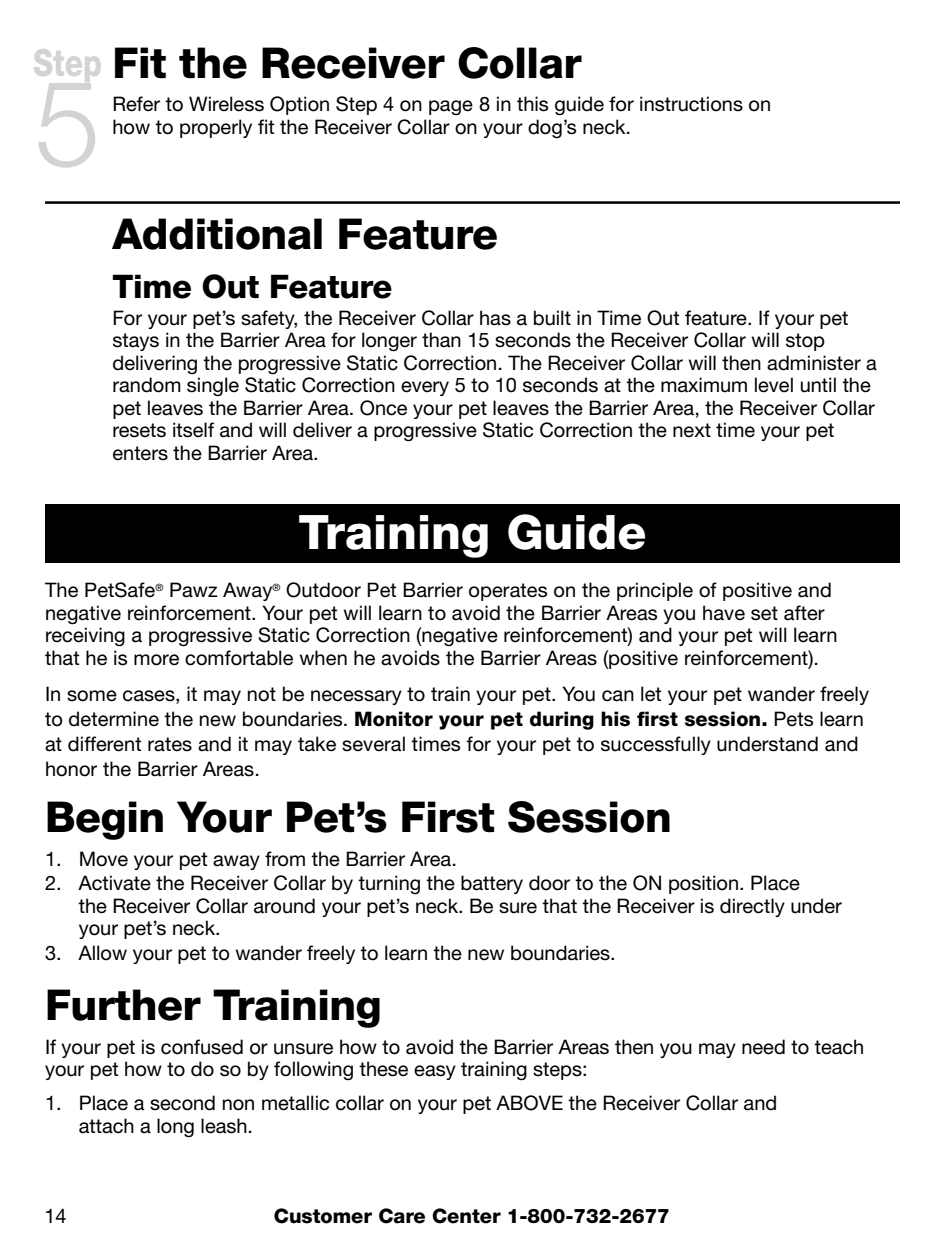
<style>
.page{position:relative;width:945px;height:1260px;background:#fff}
.page>*{position:absolute;margin:0;border:0;box-sizing:border-box;transform-origin:0 0}
.t1{font:300 120px "Helvetica Neue";color:#d1d3d4}
.t2{font:800 47.5px "Helvetica Neue";color:#fff}
.t3{font:800 42.5px "Helvetica Neue";letter-spacing:-.01em;color:#000}
.t4{font:800 37.5px "Helvetica Neue";color:#d1d3d4;scale:.8 1}
.t5{font:800 32.5px "Helvetica Neue";letter-spacing:-.01em;color:#000}
.t6{font:20px/22.5px "Helvetica Neue";color:#000}
.t7{font:800 20px "Helvetica Neue";color:#000}
.s1{font-weight:800}
</style>
<div class="page">
<hr style="left:45px;top:201px;width:855px;height:3px;background:#000">
<div style="left:45px;top:505px;width:855px;height:58px;background:#000"></div>
<h3 class="t4" style="left:33px;top:40px;width:88px">Step</h3>
<h1 class="t1" style="left:34px;top:50px;width:68px">5</h1>
<h3 class="t3" style="left:112px;top:37px;width:471px">Fit the Receiver Collar</h3>
<p class="t6" style="left:112px;top:93px;width:660px">Refer to Wireless Option Step 4 on page 8 in this guide for instructions on how to properly fit the Receiver Collar on your dog’s neck.</p>
<h3 class="t3" style="left:112px;top:208px;width:387px">Additional Feature</h3>
<h3 class="t5" style="left:112px;top:267px;width:281px">Time Out Feature</h3>
<p class="t6" style="left:112px;top:306px;width:766px">For your pet’s safety, the Receiver Collar has a built in Time Out feature. If your pet stays in the Barrier Area for longer than 15 seconds the Receiver Collar will stop delivering the progressive Static Correction. The Receiver Collar will then administer a random single Static Correction every 5 to 10 seconds at the maximum level until the pet leaves the Barrier Area. Once your pet leaves the Barrier Area, the Receiver Collar resets itself and will deliver a progressive Static Correction the next time your pet enters the Barrier Area.</p>
<h2 class="t2" style="left:298px;top:504px;width:350px">Training Guide</h2>
<p class="t6" style="left:45px;top:579px;width:794px">The PetSafe<sup>®</sup> Pawz Away<sup>®</sup> Outdoor Pet Barrier operates on the principle of positive and negative reinforcement. Your pet will learn to avoid the Barrier Areas you have set after receiving a progressive Static Correction (negative reinforcement) and your pet will learn that he is more comfortable when he avoids the Barrier Areas (positive reinforcement).</p>
<p class="t6" style="left:45px;top:681px;width:826px;line-height:25px">In some cases, it may not be necessary to train your pet. You can let your pet wander freely to determine the new boundaries. <span class="s1">Monitor your pet during his first session.</span> Pets learn at different rates and it may take several times for your pet to successfully understand and honor the Barrier Areas.</p>
<h3 class="t3" style="left:45px;top:792px;width:628px">Begin Your Pet’s First Session</h3>
<p class="t6" style="left:45px;top:847px;width:413px">1. Move your pet away from the Barrier Area.</p>
<p class="t6" style="left:79px;top:872px;width:765px;text-indent:-34px">2. Activate the Receiver Collar by turning the battery door to the ON position. Place<br>the Receiver Collar around your pet’s neck. Be sure that the Receiver is directly under your pet’s neck.</p>
<p class="t6" style="left:45px;top:941px;width:572px">3. Allow your pet to wander freely to learn the new boundaries.</p>
<h3 class="t3" style="left:45px;top:980px;width:338px">Further Training</h3>
<p class="t6" style="left:45px;top:1035px;width:821px">If your pet is confused or unsure how to avoid the Barrier Areas then you may need to teach your pet how to do so by following these easy training steps:</p>
<p class="t6" style="left:79px;top:1091px;width:700px;text-indent:-34px">1. Place a second non metallic collar on your pet ABOVE the Receiver Collar and attach a long leash.</p>
<p class="t6" style="left:44px;top:1205px;width:24px">14</p>
<p class="t7" style="left:274px;top:1204px;width:398px">Customer Care Center 1-800-732-2677</p>
</div>
